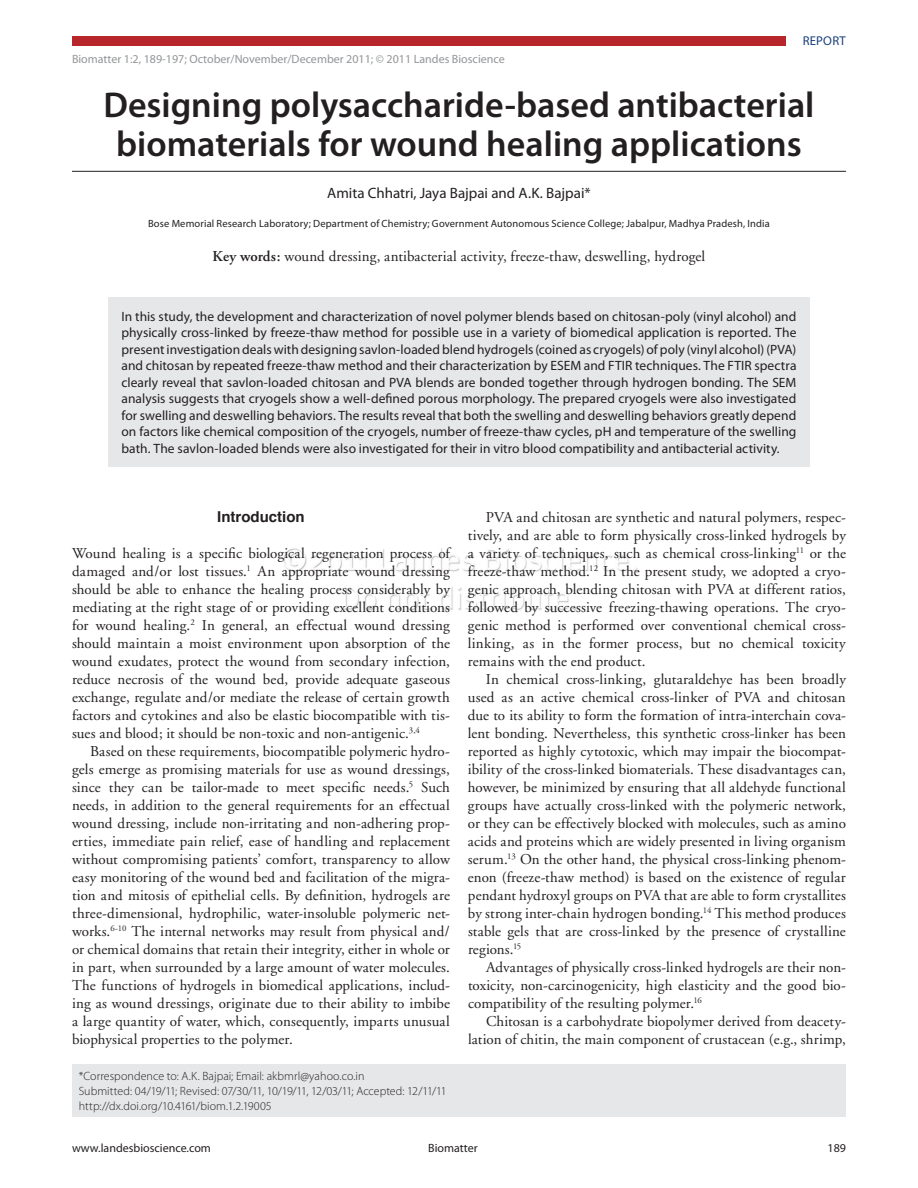
<style>
.page{position:relative;width:918px;height:1188px;background:#fff}
.page>*{position:absolute;margin:0;border:0;box-sizing:border-box;transform-origin:0 0}
.t1{font:600 36px/39px "Myriad Pro";color:#231f20;text-align:center}
.t2{font:15px/18px "Adobe Garamond";letter-spacing:.005em;color:#231f20;text-align:justify}
.t3{font:15px "Myriad Pro";color:#231f20}
.t4{font:700 15px "Helvetica";color:#231f20}
.t5{font:13.5px/16.5px "Myriad Pro";letter-spacing:.005em;color:#231f20;text-align:justify}
.t6{font:12.75px "Myriad Pro";color:#193f7c}
.t7{font:300 12px/15px "Myriad Pro";color:#231f20}
.t8{font:12px "Myriad Pro";color:#939598}
.t9{font:12px "Myriad Pro";color:#231f20}
.t10{font:10.5px "Myriad Pro";letter-spacing:.015em;color:#231f20}
.s1{font-weight:600}
</style>
<div class="page">
<img style="left:230px;top:466px;width:458px;height:145px">
<div style="left:72px;top:36px;width:713px;height:10px;background:#b7262b"></div>
<div style="left:72px;top:1064px;width:774px;height:53px;background:#e6e7e9"></div>
<div style="left:108px;top:297px;width:702px;height:169px;background:#e6e7e9"></div>
<hr style="left:72px;top:171px;width:774px;height:1px;background:#231f20">
<p class="t8" style="left:72px;top:52px;width:434px">Biomatter 1:2, 189-197; October/November/December 2011; © 2011 Landes Bioscience</p>
<p class="t6" style="left:803px;top:33px;width:22px">rePor</p>
<p class="t6" style="left:840px;top:33px;width:8px">t</p>
<h1 class="t1" style="left:103px;top:85px;width:713px">Designing polysaccharide-based antibacterial biomaterials for wound healing applications</h1>
<p class="t3" style="left:327px;top:184px;width:265px">Amita Chhatri, Jaya Bajpai and A.K. Bajpai*</p>
<p class="t10" style="left:148px;top:217px;width:623px">Bose Memorial Research Laboratory; Department of Chemistry; Government Autonomous Science College; Jabalpur, Madhya Pradesh, India</p>
<p class="t2" style="left:213px;top:248px;width:494px"><span class="s1">Key words:</span> wound dressing, antibacterial activity, freeze-thaw, deswelling, hydrogel</p>
<p class="t5" style="left:121px;top:308px;width:677px">In this study, the development and characterization of novel polymer blends based on chitosan-poly (vinyl alcohol) and physically cross-linked by freeze-thaw method for possible use in a variety of biomedical application is reported. The present investigation deals with designing savlon-loaded blend hydrogels (coined as cryogels) of poly (vinyl alcohol) (PVA) and chitosan by repeated freeze-thaw method and their characterization by ESEM and FTIR techniques. The FTIR spectra clearly reveal that savlon-loaded chitosan and PVA blends are bonded together through hydrogen bonding. The SE M analysis suggests that cryogels show a well-defined porous morphology. The prepared cryogels were also investigated for swelling and deswelling behaviors. The results reveal that both the swelling and deswelling behaviors greatly depend on factors like chemical composition of the cryogels, number of freeze-thaw cycles, pH and temperature of the swelling bath. The savlon-loaded blends were also investigated for their in vitro blood compatibility and antibacterial activity.</p>
<p class="t4" style="left:217px;top:505px;width:89px">Introduction</p>
<p class="t2" style="left:72px;top:545px;width:380px">Wound healing is a specific biological regeneration process of damaged and/or lost tissues.<sup>1</sup> An appropriate wound dressing should be able to enhance the healing process considerably by mediating at the right stage of or providing excellent conditions for wound healing.<sup>2</sup> In general, an effectual wound dressing should maintain a moist environment upon absorption of the wound exudates, protect the wound from secondary infection, reduce necrosis of the wound bed, provide adequate gaseous exchange, regulate and/or mediate the release of certain growth factors and cytokines and also be elastic biocompatible with tis&shy;sues and blood; it should be non-toxic and non-antigenic.<sup>3,4</sup></p>
<p class="t2" style="left:72px;top:743px;width:379px;text-indent:18px">Based on these requirements, biocompatible polymeric hydro&shy;gels emerge as promising materials for use as wound dressings, since they can be tailor-made to meet specific needs.<sup>5</sup> Such needs, in addition to the general requirements for an effectual wound dressing, include non-irritating and non-adhering prop&shy;erties, immediate pain relief, ease of handling and replacement without compromising patients’ comfort, transparency to allow easy monitoring of the wound bed and facilitation of the migra&shy;tion and mitosis of epithelial cells. By definition, hydrogels are three-dimensional, hydrophilic, water-insoluble polymeric net&shy;works.<sup>6-10</sup> The internal networks may result from physical and/ or chemical domains that retain their integrity, either in whole or in part, when surrounded by a large amount of water molecules.<br>The functions of hydrogels in biomedical applications, includ&shy;ing as wound dressings, originate due to their ability to imbibe a large quantity of water, which, consequently, imparts unusual biophysical properties to the polymer.</p>
<p class="t7" style="left:79px;top:1068px;width:370px">*Correspondence to: A.K. Bajpai; Email: akbmrl@yahoo.co.in<br>Submitted: 04/19/11; Revised: 07/30/11, 10/19/11, 12/03/11; Accepted: 12/11/11 http://dx.doi.org/10.4161/biom.1.2.19005</p>
<p class="t2" style="left:468px;top:509px;width:379px;text-indent:18px">PVA and chitosan are synthetic and natural polymers, respec&shy;tively, and are able to form physically cross-linked hydrogels by a variety of techniques, such as chemical cross-linking<sup>11</sup> or the freeze-thaw method.<sup>12</sup> In the present study, we adopted a cryo&shy;genic approach, blending chitosan with PVA at different ratios, followed by successive freezing-thawing operations. The cryo&shy;genic method is performed over conventional chemical cross&shy;linking, as in the former process, but no chemical toxicity remains with the end product.</p>
<p class="t2" style="left:468px;top:671px;width:379px;text-indent:18px">In chemical cross-linking, glutaraldehye has been broadly used as an active chemical cross-linker of PVA and chitosan due to its ability to form the formation of intra-interchain cova&shy;lent bonding. Nevertheless, this synthetic cross-linker has been reported as highly cytotoxic, which may impair the biocompat&shy;ibility of the cross-linked biomaterials. These disadvantages can, however, be minimized by ensuring that all aldehyde functional groups have actually cross-linked with the polymeric network, or they can be effectively blocked with molecules, such as amino acids and proteins which are widely presented in living organism serum.<sup>13</sup> On the other hand, the physical cross-linking phenom&shy;enon (freeze-thaw method) is based on the existence of regular pendant hydroxyl groups on PVA that are able to form crystallites by strong inter-chain hydrogen bonding.<sup>14</sup> This method produces stable gels that are cross-linked by the presence of crystalline regions.<sup>15</sup></p>
<p class="t2" style="left:468px;top:959px;width:379px;text-indent:18px">Advantages of physically cross-linked hydrogels are their non&shy;toxicity, non-carcinogenicity, high elasticity and the good bio&shy;compatibility of the resulting polymer.<sup>16</sup></p>
<p class="t2" style="left:468px;top:1013px;width:379px;text-align:right">Chitosan is a carbohydrate biopolymer derived from deacety&shy;lation of chitin, the main component of crustacean (e.g., shrimp,</p>
<p class="t9" style="left:72px;top:1141px;width:140px">www.landesbioscience.com</p>
<p class="t9" style="left:428px;top:1141px;width:51px">Biomatter</p>
<p class="t9" style="left:828px;top:1141px;width:20px">189</p>
</div>
